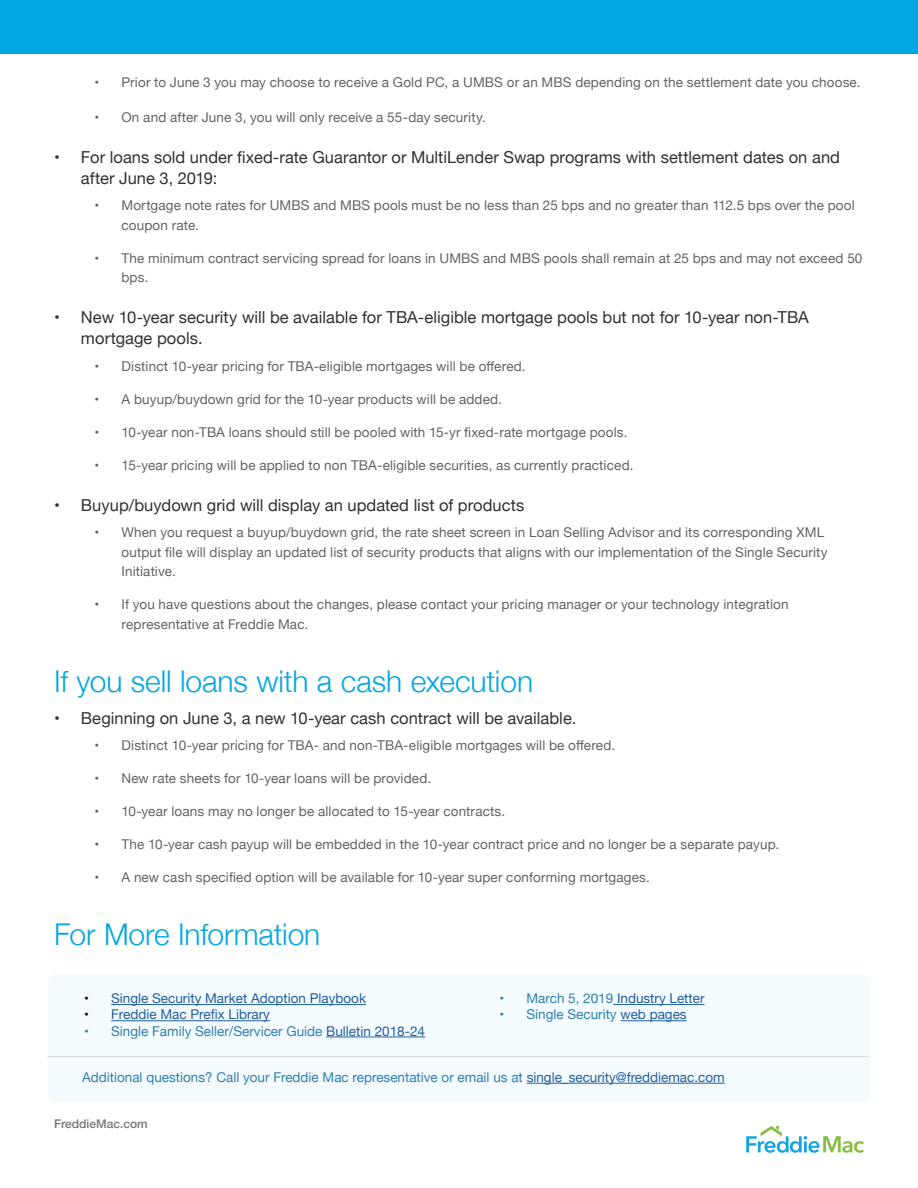
<style>
.page{position:relative;width:918px;height:1188px;background:#fff}
.page>*{position:absolute;margin:0;border:0;box-sizing:border-box;transform-origin:0 0}
.t1{font:300 30px "Helvetica Neue";letter-spacing:-.005em;color:#00a6e2}
.t2{font:16.5px/21px "Helvetica Neue";color:#323131}
.t3{font:13.5px/19.5px "Helvetica Neue";letter-spacing:.01em;color:#666261}
.t4{font:13.5px "Helvetica Neue";color:#3080ae}
.t5{font:13.5px "Helvetica Neue";color:#215e9e}
.t6{font:500 12px "Helvetica Neue";color:#777874}
.s1{color:#000}
.s2{color:#215e9e}
.s3{color:#3080ae}
</style>
<div class="page">
<div style="left:0;top:0;width:918px;height:54px;background:#00a6e2"></div>
<svg style="left:746px;top:1126px;width:118px;height:27px"></svg>
<div style="left:48px;top:973px;width:821px;height:129px;background:#f4fbfe;border-radius:11px"></div>
<hr style="left:111px;top:1004px;width:255px;height:1px;background:#215e9e">
<hr style="left:111px;top:1020px;width:159px;height:1px;background:#215e9e">
<hr style="left:326px;top:1037px;width:99px;height:1px;background:#215e9e">
<hr style="left:527px;top:1083px;width:198px;height:1px;background:#215e9e">
<hr style="left:613px;top:1004px;width:92px;height:1px;background:#215e9e">
<hr style="left:620px;top:1020px;width:67px;height:1px;background:#215e9e">
<hr style="left:48px;top:1056px;width:821px;height:1px;background:#d6d9d7">
<p class="t3" style="left:94px;top:73px;width:768px">• Prior to June 3 you may choose to receive a Gold PC, a UMBS or an MBS depending on the settlement date you choose.</p>
<p class="t3" style="left:94px;top:108px;width:393px">• On and after June 3, you will only receive a 55-day security.</p>
<p class="t2" style="left:81px;top:147px;width:761px;text-indent:-27px">• For loans sold under fixed-rate Guarantor or MultiLender Swap programs with settlement dates on and after June 3, 2019:</p>
<p class="t3" style="left:122px;top:196px;width:735px;text-indent:-27px">• Mortgage note rates for UMBS and MBS pools must be no less than 25 bps and no greater than 112.5 bps over the pool coupon rate.</p>
<p class="t3" style="left:122px;top:249px;width:742px;text-indent:-27px">• The minimum contract servicing spread for loans in UMBS and MBS pools shall remain at 25 bps and may not exceed 50 bps.</p>
<p class="t2" style="left:81px;top:308px;width:730px;text-indent:-27px">• New 10-year security will be available for TBA-eligible mortgage pools but not for 10-year non-TBA mortgage pools.</p>
<p class="t3" style="left:94px;top:357px;width:433px">• Distinct 10-year pricing for TBA-eligible mortgages will be offered.</p>
<p class="t3" style="left:94px;top:390px;width:409px">• A buyup/buydown grid for the 10-year products will be added.</p>
<p class="t3" style="left:94px;top:423px;width:534px">• 10-year non-TBA loans should still be pooled with 15-yr fixed-rate mortgage pools.</p>
<p class="t3" style="left:94px;top:456px;width:540px">• 15-year pricing will be applied to non TBA-eligible securities, as currently practiced.</p>
<p class="t2" style="left:54px;top:495px;width:472px">• Buyup/buydown grid will display an updated list of products</p>
<p class="t3" style="left:122px;top:523px;width:708px;text-indent:-27px">• When you request a buyup/buydown grid, the rate sheet screen in Loan Selling Advisor and its corresponding XML output file will display an updated list of security products that aligns with our implementation of the Single Security<br>Initiative.</p>
<p class="t3" style="left:122px;top:595px;width:669px;text-indent:-27px">• If you have questions about the changes, please contact your pricing manager or your technology integration representative at Freddie Mac.</p>
<h1 class="t1" style="left:54px;top:657px;width:481px">If you sell loans with a cash execution</h1>
<p class="t2" style="left:54px;top:709px;width:524px">• Beginning on June 3, a new 10-year cash contract will be available.</p>
<p class="t3" style="left:94px;top:736px;width:522px">• Distinct 10-year pricing for TBA- and non-TBA-eligible mortgages will be offered.</p>
<p class="t3" style="left:94px;top:769px;width:338px">• New rate sheets for 10-year loans will be provided.</p>
<p class="t3" style="left:94px;top:802px;width:412px">• 10-year loans may no longer be allocated to 15-year contracts.</p>
<p class="t3" style="left:94px;top:835px;width:686px">• The 10-year cash payup will be embedded in the 10-year contract price and no longer be a separate payup.</p>
<p class="t3" style="left:94px;top:868px;width:557px">• A new cash specified option will be available for 10-year super conforming mortgages.</p>
<h1 class="t1" style="left:54px;top:910px;width:268px">For More Information</h1>
<p class="t5" style="left:84px;top:989px;width:283px"><span class="s1">•</span> Single Security Market Adoption Playbook</p>
<p class="t5" style="left:84px;top:1005px;width:187px"><span class="s1">•</span> Freddie Mac Prefix Library</p>
<p class="t4" style="left:84px;top:1021px;width:342px">• Single Family Seller/Servicer Guide <span class="s2">Bulletin 2018-24</span></p>
<p class="t4" style="left:82px;top:1067px;width:644px">Additional questions? Call your Freddie Mac representative or email us at <span class="s2">single_security@freddiemac.com</span></p>
<p class="t5" style="left:500px;top:989px;width:207px"><span class="s3">• March 5, 2019</span> Industry Letter</p>
<p class="t4" style="left:500px;top:1005px;width:189px">• Single Security <span class="s2">web pages</span></p>
<p class="t6" style="left:54px;top:1114px;width:95px">FreddieMac.com</p>
</div>
